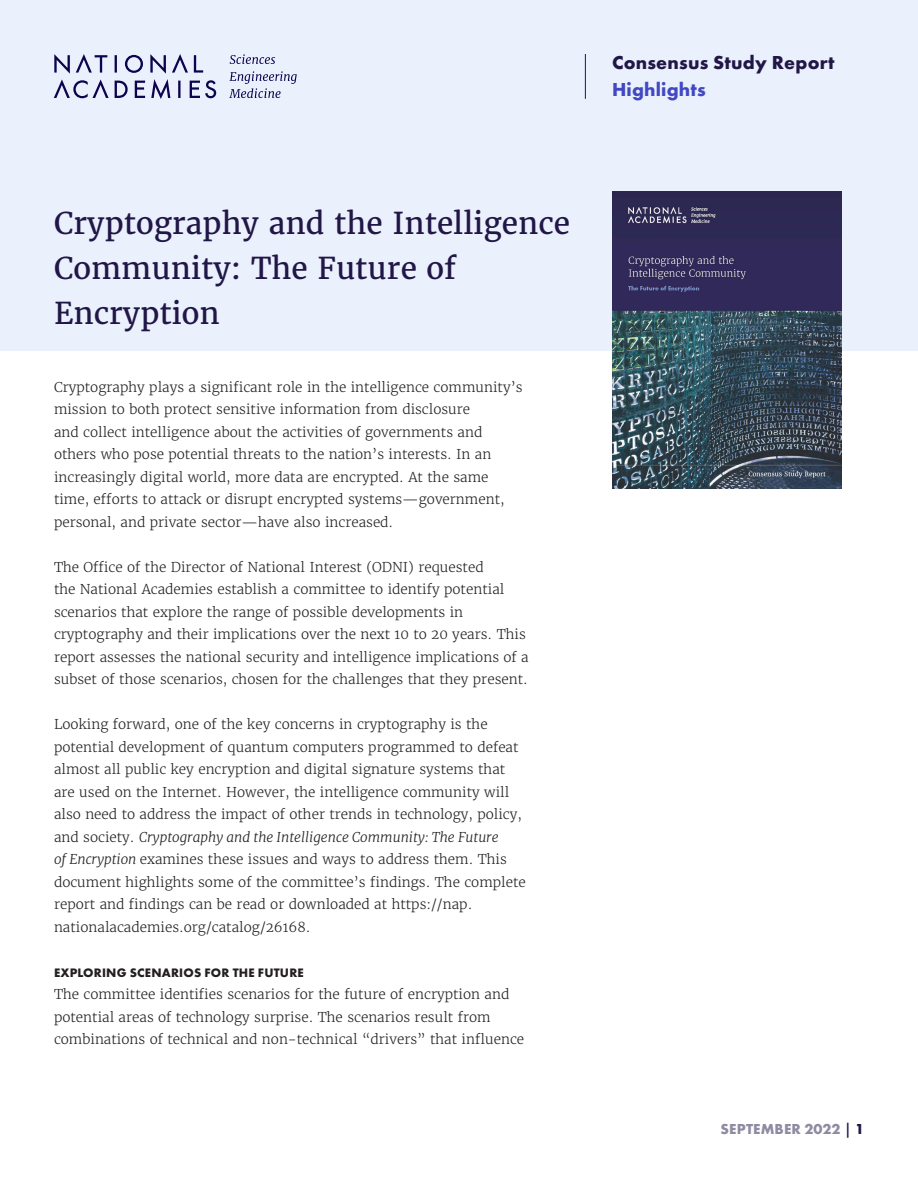
<style>
.page{position:relative;width:918px;height:1188px;background:#fff}
.page>*{position:absolute;margin:0;border:0;box-sizing:border-box;transform-origin:0 0}
.Report_Title{font:30px/45px "Merriweather";color:#211747}
.Concensus_Identifier{font:700 19.5px/27px "Futura PT";letter-spacing:.01em;color:#211747}
.t1{font:700 15px "Futura PT";letter-spacing:.01em;color:#908ba3}
.Body{font:300 13.5px/22.5px "Merriweather";color:#231f20}
.A_Head{font:700 12.75px "Futura PT";letter-spacing:.015em;color:#231f20}
.s1{font-style:italic}
.s2{color:#4148c2}
.s3{font-weight:500;color:#211747}
.s4{color:#211747}
</style>
<div class="page">
<div style="left:0;top:0;width:918px;height:351px;background:#ebf0fd"></div>
<svg style="left:115px;top:54px;width:101px;height:45px"></svg>
<svg style="left:54px;top:54px;width:55px;height:44px"></svg>
<svg style="left:230px;top:54px;width:45px;height:10px"></svg>
<svg style="left:229px;top:71px;width:68px;height:27px"></svg>
<hr style="left:585px;top:54px;width:1px;height:45px;background:#211747">
<img style="left:612px;top:192px;width:230px;height:297px">
<p class="Report_Title" style="left:54px;top:201px;width:517px">Cryptography and the Intelligence<br>Community: The Future of<br>Encryption</p>
<p class="Body" style="left:54px;top:375px;width:470px">Cryptography plays a significant role in the intelligence community’s mission to both protect sensitive information from disclosure<br>and collect intelligence about the activities of governments and others who pose potential threats to the nation’s interests. In an increasingly digital world, more data are encrypted. At the same time, efforts to attack or disrupt encrypted systems—government, personal, and private sector—have also increased.</p>
<p class="Body" style="left:54px;top:555px;width:476px">The Office of the Director of National Interest (ODNI) requested<br>the National Academies establish a committee to identify potential scenarios that explore the range of possible developments in cryptography and their implications over the next 10 to 20 years. This report assesses the national security and intelligence implications of a subset of those scenarios, chosen for the challenges that they present.</p>
<p class="Body" style="left:54px;top:713px;width:473px">Looking forward, one of the key concerns in cryptography is the potential development of quantum computers programmed to defeat almost all public key encryption and digital signature systems that are used on the Internet. However, the intelligence community will also need to address the impact of other trends in technology, policy, and society. <span class="s1">Cryptography and the Intelligence Community: The Future<br>of Encryption</span> examines these issues and ways to address them. This document highlights some of the committee’s findings. The complete report and findings can be read or downloaded at https://nap. nationalacademies.org/catalog/26168.</p>
<p class="A_Head" style="left:54px;top:964px;width:243px">EXPLORING SCENARIOS FOR THE FUTURE</p>
<p class="Body" style="left:54px;top:983px;width:472px">The committee identifies scenarios for the future of encryption and potential areas of technology surprise. The scenarios result from combinations of technical and non-technical “drivers” that influence</p>
<p class="Concensus_Identifier" style="left:612px;top:48px;width:224px">Consensus Study Report<br><span class="s2">Highlights</span></p>
<p class="t1" style="left:720px;top:1119px;width:145px">September 2022 <span class="s3">|</span> <span class="s4">1</span></p>
</div>
